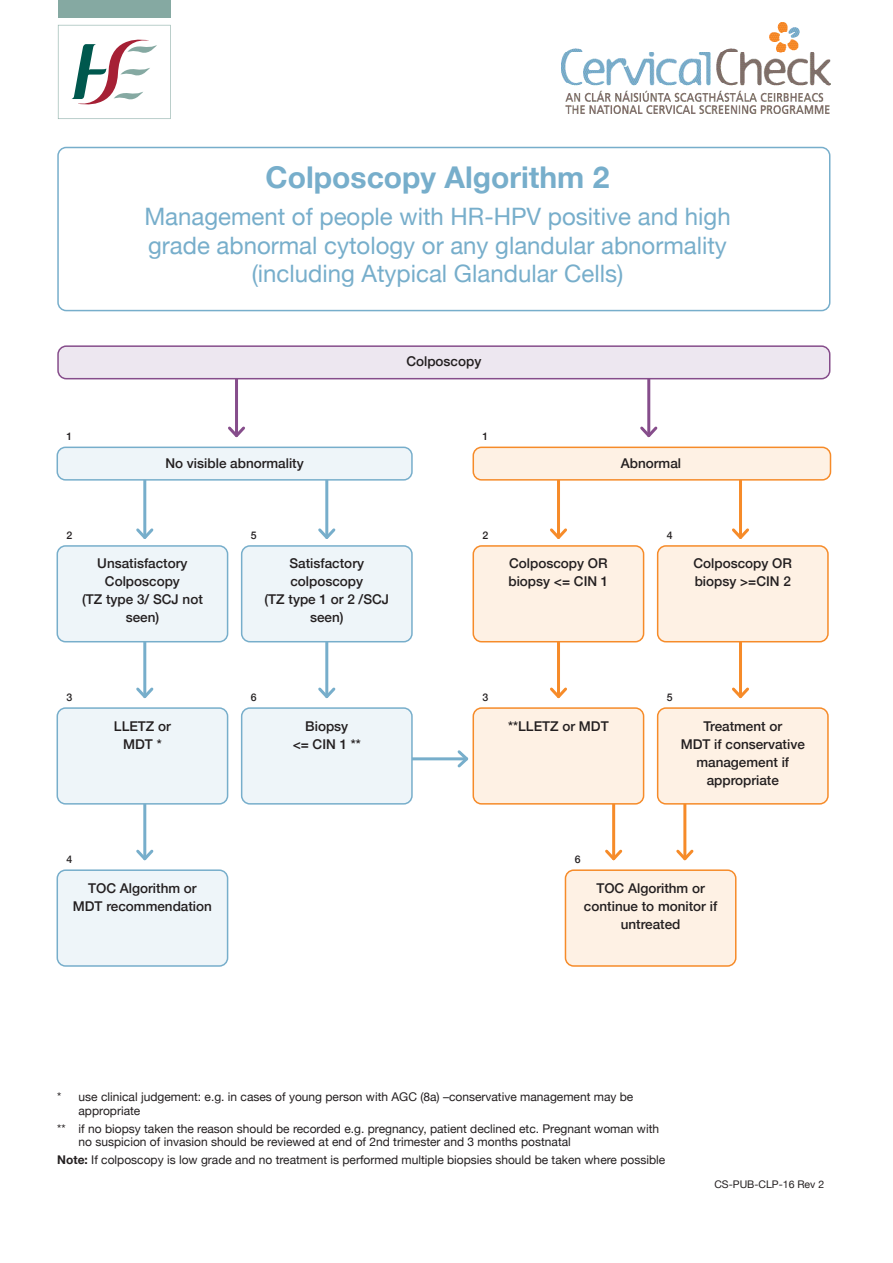
<style>
.page{position:relative;width:893px;height:1263px;background:#fff}
.page>*{position:absolute;margin:0;border:0;box-sizing:border-box;transform-origin:0 0}
.body{font:700 30px "Helvetica Neue";color:#77aecb}
.body-2{font:24px/28.5px "Helvetica Neue";color:#77aecb;text-align:center}
.algrithiom{font:500 13.5px/18px "Helvetica Neue";color:#231f20;text-align:center}
._02__2019_-_BODY{font:12px/13.5px "Helvetica Neue";color:#231f20}
._02__2019_-_BODY-2{font:10.5px "Helvetica Neue";color:#231f20}
.algrithiom-2{font:500 10.5px "Helvetica Neue";color:#231f20}
.s1{font-weight:700}
</style>
<div class="page">
<hr style="left:143px;top:466px;width:3px;height:71px;background:#77aecb">
<svg style="left:136px;top:526px;width:18px;height:13px"></svg>
<hr style="left:235px;top:364px;width:3px;height:72px;background:#864d8b">
<svg style="left:228px;top:426px;width:17px;height:12px"></svg>
<hr style="left:647px;top:364px;width:3px;height:72px;background:#864d8b">
<svg style="left:640px;top:424px;width:18px;height:14px"></svg>
<hr style="left:557px;top:466px;width:3px;height:71px;background:#f68b29">
<svg style="left:550px;top:528px;width:17px;height:11px"></svg>
<hr style="left:557px;top:625px;width:3px;height:72px;background:#f68b29">
<svg style="left:550px;top:687px;width:17px;height:12px"></svg>
<hr style="left:612px;top:787px;width:3px;height:72px;background:#f68b29">
<svg style="left:605px;top:847px;width:18px;height:14px"></svg>
<hr style="left:683px;top:787px;width:3px;height:72px;background:#f68b29">
<svg style="left:676px;top:847px;width:18px;height:14px"></svg>
<hr style="left:143px;top:625px;width:3px;height:72px;background:#77aecb">
<svg style="left:136px;top:685px;width:18px;height:14px"></svg>
<hr style="left:143px;top:787px;width:3px;height:72px;background:#77aecb">
<svg style="left:136px;top:847px;width:18px;height:14px"></svg>
<hr style="left:325px;top:466px;width:3px;height:71px;background:#77aecb">
<svg style="left:318px;top:526px;width:18px;height:13px"></svg>
<hr style="left:739px;top:466px;width:3px;height:71px;background:#f68b29">
<svg style="left:732px;top:528px;width:17px;height:11px"></svg>
<hr style="left:739px;top:625px;width:3px;height:72px;background:#f68b29">
<svg style="left:732px;top:687px;width:17px;height:12px"></svg>
<hr style="left:325px;top:625px;width:3px;height:72px;background:#77aecb">
<svg style="left:318px;top:685px;width:18px;height:14px"></svg>
<hr style="left:395px;top:757px;width:72px;height:3px;background:#77aecb">
<svg style="left:455px;top:750px;width:14px;height:18px"></svg>
<div style="left:57px;top:147px;width:773px;height:164px;border:2px solid #77aecb;border-radius:8px"></div>
<div style="left:57px;top:447px;width:355px;height:33px;background:#eef5f9;border-radius:8px"></div>
<div style="left:57px;top:447px;width:356px;height:34px;border:2px solid #77aecb;border-radius:8px"></div>
<div style="left:57px;top:546px;width:171px;height:96px;background:#eef5f9;border-radius:8px"></div>
<div style="left:57px;top:545px;width:171px;height:97px;border:2px solid #77aecb;border-radius:8px"></div>
<div style="left:57px;top:708px;width:171px;height:96px;background:#eef5f9;border-radius:8px"></div>
<div style="left:57px;top:707px;width:171px;height:98px;border:2px solid #77aecb;border-radius:8px"></div>
<div style="left:57px;top:870px;width:171px;height:96px;background:#eef5f9;border-radius:8px"></div>
<div style="left:57px;top:869px;width:171px;height:98px;border:2px solid #77aecb;border-radius:8px"></div>
<div style="left:473px;top:546px;width:171px;height:96px;background:#fef1e4;border-radius:8px"></div>
<div style="left:472px;top:545px;width:172px;height:97px;border:2px solid #f68b29;border-radius:8px"></div>
<div style="left:473px;top:708px;width:171px;height:96px;background:#fef1e4;border-radius:8px"></div>
<div style="left:472px;top:707px;width:172px;height:98px;border:2px solid #f68b29;border-radius:8px"></div>
<div style="left:565px;top:870px;width:171px;height:96px;background:#fef1e4;border-radius:8px"></div>
<div style="left:565px;top:869px;width:171px;height:98px;border:2px solid #f68b29;border-radius:8px"></div>
<div style="left:242px;top:546px;width:170px;height:96px;background:#eef5f9;border-radius:8px"></div>
<div style="left:241px;top:545px;width:172px;height:97px;border:2px solid #77aecb;border-radius:8px"></div>
<div style="left:242px;top:708px;width:170px;height:96px;background:#eef5f9;border-radius:8px"></div>
<div style="left:241px;top:707px;width:172px;height:98px;border:2px solid #77aecb;border-radius:8px"></div>
<div style="left:658px;top:546px;width:170px;height:96px;background:#fef1e4;border-radius:8px"></div>
<div style="left:657px;top:545px;width:172px;height:97px;border:2px solid #f68b29;border-radius:8px"></div>
<div style="left:658px;top:708px;width:170px;height:96px;background:#fef1e4;border-radius:8px"></div>
<div style="left:657px;top:707px;width:172px;height:98px;border:2px solid #f68b29;border-radius:8px"></div>
<div style="left:58px;top:346px;width:772px;height:33px;background:#ede7f0;border-radius:8px"></div>
<div style="left:57px;top:345px;width:773px;height:34px;border:2px solid #864d8b;border-radius:8px"></div>
<div style="left:473px;top:447px;width:357px;height:33px;background:#fef1e4;border-radius:8px"></div>
<div style="left:472px;top:447px;width:359px;height:34px;border:2px solid #f68b29;border-radius:8px"></div>
<img style="left:562px;top:23px;width:268px;height:91px">
<div style="left:58px;top:0;width:113px;height:17px;background:#85a9a2"></div>
<svg style="left:58px;top:25px;width:113px;height:94px"></svg>
<p class="body" style="left:266px;top:154px;width:345px">Colposcopy Algorithm 2</p>
<p class="body-2" style="left:144px;top:204px;width:588px">Management of people with HR-HPV positive and high grade abnormal cytology or any glandular abnormality (including Atypical Glandular Cells)</p>
<p class="algrithiom-2" style="left:66px;top:428px;width:7px">1</p>
<p class="algrithiom" style="left:165px;top:453px;width:140px">No visible abnormality</p>
<p class="algrithiom" style="left:406px;top:351px;width:77px">Colposcopy</p>
<p class="algrithiom-2" style="left:482px;top:428px;width:7px">1</p>
<p class="algrithiom" style="left:621px;top:453px;width:62px">Abnormal</p>
<p class="algrithiom-2" style="left:66px;top:526px;width:7px">2</p>
<p class="algrithiom-2" style="left:251px;top:526px;width:7px">5</p>
<p class="algrithiom-2" style="left:482px;top:526px;width:7px">2</p>
<p class="algrithiom-2" style="left:667px;top:526px;width:7px">4</p>
<p class="algrithiom" style="left:82px;top:553px;width:122px">Unsatisfactory<br>Colposcopy<br>(TZ type 3/ SCJ not seen)</p>
<p class="algrithiom" style="left:290px;top:553px;width:76px;text-align:left">Satisfactory colposcopy</p>
<p class="algrithiom" style="left:265px;top:589px;width:126px">(TZ type 1 or 2 /SCJ seen)</p>
<p class="algrithiom" style="left:508px;top:553px;width:101px;text-align:left">Colposcopy OR biopsy &lt;= CIN 1</p>
<p class="algrithiom" style="left:693px;top:553px;width:100px;text-align:left">Colposcopy OR biopsy &gt;=CIN 2</p>
<p class="algrithiom-2" style="left:66px;top:688px;width:7px">3</p>
<p class="algrithiom-2" style="left:251px;top:688px;width:7px">6</p>
<p class="algrithiom-2" style="left:482px;top:688px;width:7px">3</p>
<p class="algrithiom-2" style="left:667px;top:688px;width:7px">5</p>
<p class="algrithiom" style="left:114px;top:716px;width:59px">LLETZ or<br>MDT *</p>
<p class="algrithiom" style="left:293px;top:716px;width:70px">Biopsy<br>&lt;= CIN 1 **</p>
<p class="algrithiom" style="left:508px;top:716px;width:102px">**LLETZ or MDT</p>
<p class="algrithiom" style="left:681px;top:716px;width:126px">Treatment or<br>MDT if conservative management if appropriate</p>
<p class="algrithiom-2" style="left:66px;top:850px;width:7px">4</p>
<p class="algrithiom-2" style="left:575px;top:850px;width:7px">6</p>
<p class="algrithiom" style="left:73px;top:878px;width:141px">TOC Algorithm or<br>MDT recommendation</p>
<p class="algrithiom" style="left:584px;top:878px;width:135px">TOC Algorithm or continue to monitor if untreated</p>
<p class="_02__2019_-_BODY" style="left:79px;top:1091px;width:556px;text-indent:-21px">* use clinical judgement: e.g. in cases of young person with AGC (8a) –conservative management may be appropriate</p>
<p class="_02__2019_-_BODY" style="left:79px;top:1122px;width:582px;text-indent:-21px">** if no biopsy taken the reason should be recorded e.g. pregnancy, patient declined etc. Pregnant woman with no suspicion of invasion should be reviewed at end of 2nd trimester and 3 months postnatal</p>
<p class="_02__2019_-_BODY" style="left:57px;top:1153px;width:609px"><span class="s1">Note:</span> If colposcopy is low grade and no treatment is performed multiple biopsies should be taken where possible</p>
<p class="_02__2019_-_BODY-2" style="left:714px;top:1176px;width:111px">CS-PUB-CLP-16 Rev 2</p>
</div>
